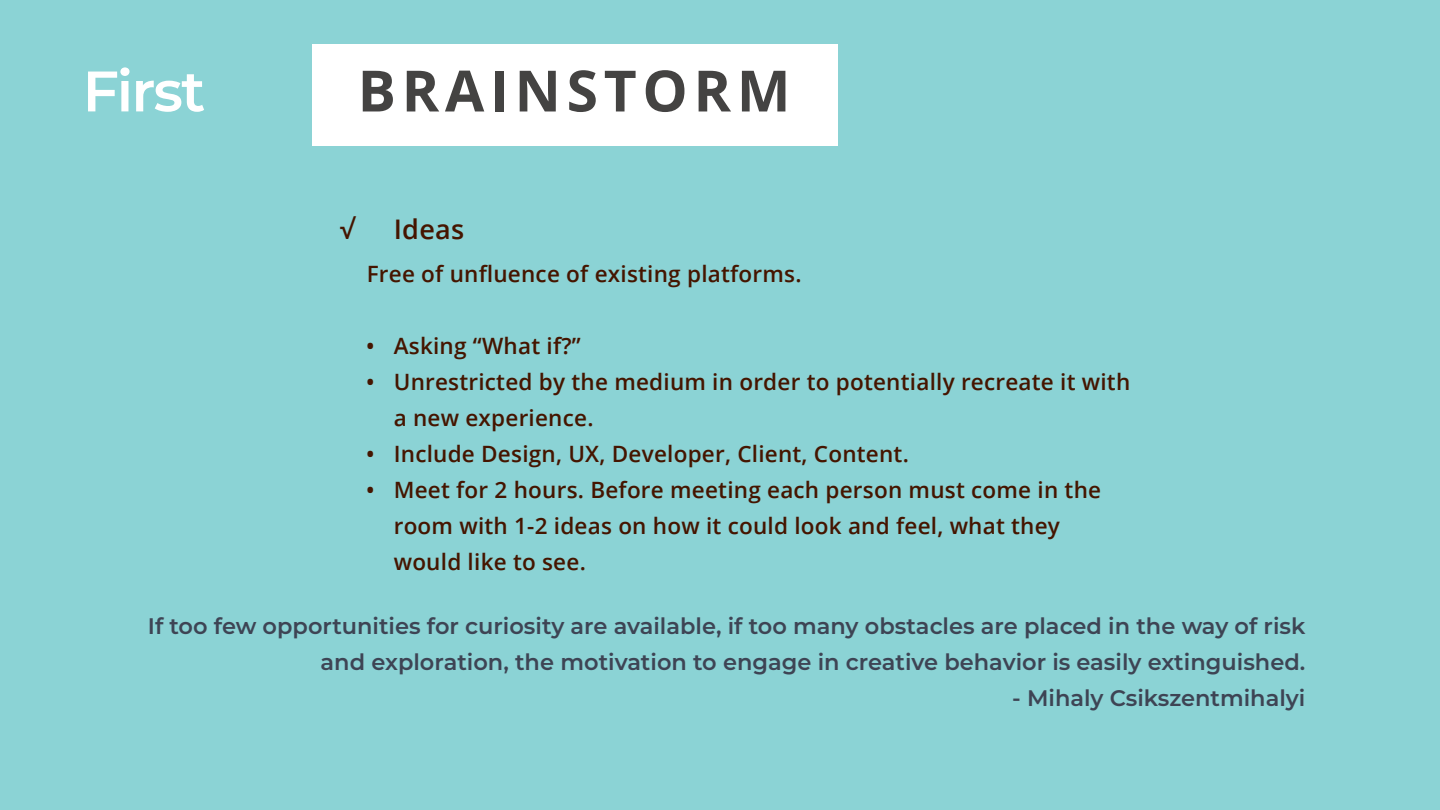
<style>
.page{position:relative;width:1440px;height:810px;background:#8bd3d5}
.page>*{position:absolute;margin:0;border:0;box-sizing:border-box;transform-origin:0 0}
.t1{font:700 57px "Open Sans";letter-spacing:.1em;color:#444342}
.t2{font:600 57px "Montserrat";letter-spacing:-.03em;color:#fff}
.t3{font:600 27px "Open Sans";letter-spacing:.01em;color:#451500}
.t4{font:600 22.5px/36px "Open Sans";letter-spacing:.01em;color:#451500}
.t5{font:600 22.5px/36px "Montserrat";color:#3e4454;text-align:right}
</style>
<div class="page">
<div style="left:312px;top:45px;width:526px;height:101px;background:#fff"></div>
<h1 class="t2" style="left:83px;top:51px;width:124px">First</h1>
<h1 class="t1" style="left:358px;top:51px;width:434px">BRAINSTORM</h1>
<p class="t3" style="left:340px;top:211px;width:16px">√</p>
<p class="t3" style="left:394px;top:211px;width:72px">Ideas</p>
<p class="t4" style="left:367px;top:256px;width:436px">Free of unfluence of existing platforms.</p>
<p class="t4" style="left:366px;top:328px;width:216px">• Asking “What if?”</p>
<p class="t4" style="left:394px;top:364px;width:738px;text-indent:-28px">• Unrestricted by the medium in order to potentially recreate it with a new experience.</p>
<p class="t4" style="left:366px;top:436px;width:544px">• Include Design, UX, Developer, Client, Content.</p>
<p class="t4" style="left:394px;top:472px;width:709px;text-indent:-28px">• Meet for 2 hours. Before meeting each person must come in the room with 1-2 ideas on how it could look and feel, what they would like to see.</p>
<p class="t5" style="left:148px;top:607px;width:1159px">If too few opportunities for curiosity are available, if too many obstacles are placed in the way of risk and exploration, the motivation to engage in creative behavior is easily extinguished.</p>
<p class="t5" style="left:1012px;top:679px;width:295px">- Mihaly Csikszentmihalyi</p>
</div>
